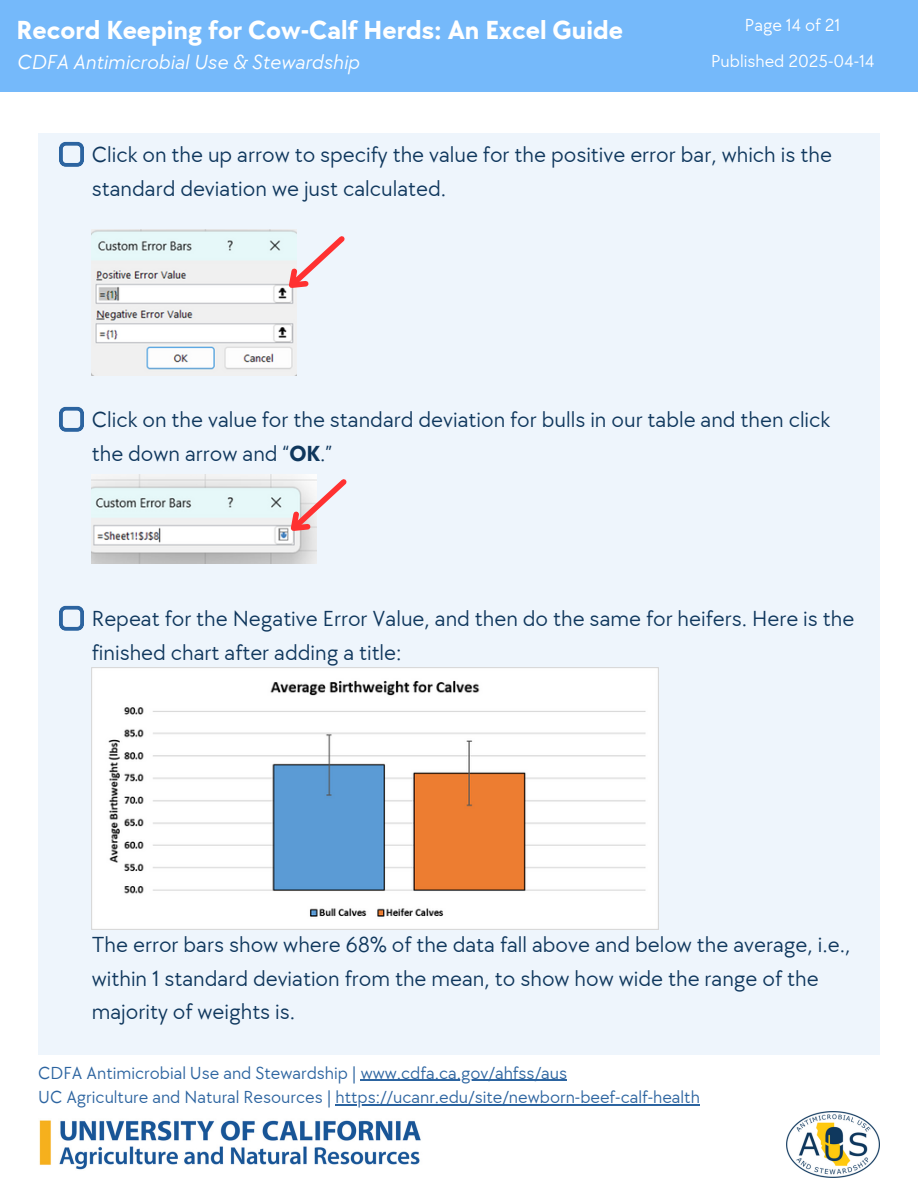
<style>
.page{position:relative;width:918px;height:1188px;background:#fff}
.page>*{position:absolute;margin:0;border:0;box-sizing:border-box;transform-origin:0 0}
.t1{font:700 27px "TT Chocolates";color:#fff}
.t2{font:22.5px/33.8px "TT Chocolates";color:#0f375d}
.t3{font:italic 21px "TT Chocolates";color:#fff}
.t4{font:18px "TT Chocolates";color:#2c64a0}
.t5{font:18px "TT Chocolates";color:#fff}
.s1{font-weight:700}
</style>
<div class="page">
<div style="left:38px;top:134px;width:842px;height:920px;background:#eef5fc"></div>
<svg style="left:59px;top:142px;width:25px;height:24px"></svg>
<svg style="left:59px;top:407px;width:25px;height:24px"></svg>
<img style="left:92px;top:230px;width:205px;height:146px">
<svg style="left:274px;top:231px;width:71px;height:73px"></svg>
<img style="left:92px;top:474px;width:225px;height:89px">
<svg style="left:276px;top:474px;width:71px;height:73px"></svg>
<svg style="left:59px;top:606px;width:25px;height:24px"></svg>
<div style="left:0;top:0;width:918px;height:92px;background:#75b9fa"></div>
<img style="left:92px;top:668px;width:567px;height:262px">
<img style="left:786px;top:1111px;width:94px;height:67px">
<img style="left:39px;top:1120px;width:382px;height:50px">
<hr style="left:361px;top:1080px;width:206px;height:1px;background:#2c64a0">
<hr style="left:335px;top:1104px;width:365px;height:1px;background:#2c64a0">
<p class="t1" style="left:17px;top:14px;width:608px">Record Keeping for Cow-Calf Herds: An Excel Guide</p>
<h2 class="t3" style="left:17px;top:50px;width:344px">CDFA Antimicrobial Use &amp; Stewardship</h2>
<p class="t5" style="left:745px;top:14px;width:97px">Page 14 of 21</p>
<p class="t5" style="left:711px;top:50px;width:165px">Published 2025-04-14</p>
<p class="t2" style="left:92px;top:138px;width:742px">Click on the up arrow to specify the value for the positive error bar, which is the standard deviation we just calculated.</p>
<p class="t2" style="left:92px;top:403px;width:740px">Click on the value for the standard deviation for bulls in our table and then click the down arrow and “<span class="s1">OK</span>.”</p>
<h1 class="t2" style="left:92px;top:602px;width:764px">Repeat for the Negative Error Value, and then do the same for heifers. Here is the finished chart after adding a title:</h1>
<h2 class="t2" style="left:92px;top:928px;width:760px">The error bars show where 68% of the data fall above and below the average, i.e., within 1 standard deviation from the mean, to show how wide the range of the majority of weights is.</h2>
<p class="t4" style="left:38px;top:1062px;width:530px">CDFA Antimicrobial Use and Stewardship | www.cdfa.ca.gov/ahfss/aus</p>
<p class="t4" style="left:38px;top:1087px;width:663px">UC Agriculture and Natural Resources | https://ucanr.edu/site/newborn-beef-calf-health</p>
</div>
